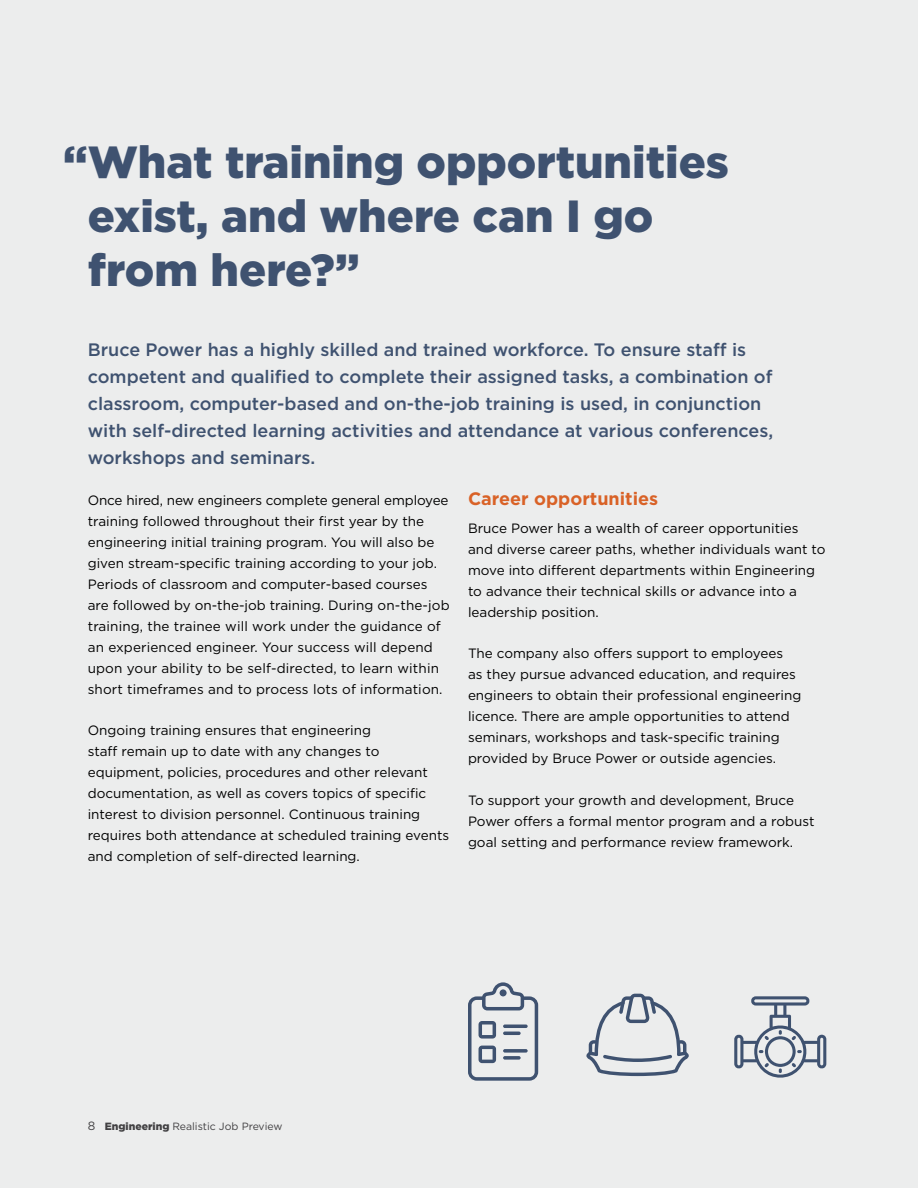
<style>
.page{position:relative;width:918px;height:1188px;background:#eceded}
.page>*{position:absolute;margin:0;border:0;box-sizing:border-box;transform-origin:0 0}
.t1{font:900 45px/54px "Gotham";color:#3f5270}
.Sans_Body{font:500 18px/27px "Gotham";color:#3f5270}
.t2{font:700 18px "Gotham";color:#d96227}
.Sans_Body-2{font:13.5px/21px "Gotham";color:#000}
.t3{font:10.5px "Gotham";color:#414042}
.s1{font-size:12px}
.s2{font-weight:900}
</style>
<div class="page">
<svg style="left:734px;top:996px;width:92px;height:82px"></svg>
<svg style="left:586px;top:994px;width:103px;height:82px"></svg>
<svg style="left:468px;top:982px;width:70px;height:99px"></svg>
<h2 class="t1" style="left:88px;top:134px;width:643px;text-indent:-25px">“What training opportunities exist, and where can I go from here?”</h2>
<p class="Sans_Body" style="left:88px;top:335px;width:687px">Bruce Power has a highly skilled and trained workforce. To ensure staff is competent and qualified to complete their assigned tasks, a combination of classroom, computer-based and on-the-job training is used, in conjunction with self-directed learning activities and attendance at various conferences, workshops and seminars.</p>
<p class="Sans_Body-2" style="left:88px;top:489px;width:364px">Once hired, new engineers complete general employee training followed throughout their first year by the engineering initial training program. You will also be given stream-specific training according to your job.<br>Periods of classroom and computer-based courses are followed by on-the-job training. During on-the-job training, the trainee will work under the guidance of an experienced engineer. Your success will depend upon your ability to be self-directed, to learn within short timeframes and to process lots of information.</p>
<p class="Sans_Body-2" style="left:88px;top:719px;width:363px">Ongoing training ensures that engineering<br>staff remain up to date with any changes to equipment, policies, procedures and other relevant documentation, as well as covers topics of specific interest to division personnel. Continuous training requires both attendance at scheduled training events and completion of self-directed learning.</p>
<h3 class="t2" style="left:468px;top:487px;width:192px">Career opportunities</h3>
<p class="Sans_Body-2" style="left:468px;top:518px;width:359px">Bruce Power has a wealth of career opportunities and diverse career paths, whether individuals want to move into different departments within Engineering to advance their technical skills or advance into a leadership position.</p>
<p class="Sans_Body-2" style="left:468px;top:643px;width:335px">The company also offers support to employees<br>as they pursue advanced education, and requires engineers to obtain their professional engineering licence. There are ample opportunities to attend seminars, workshops and task-specific training provided by Bruce Power or outside agencies.</p>
<p class="Sans_Body-2" style="left:468px;top:789px;width:348px">To support your growth and development, Bruce<br>Power offers a formal mentor program and a robust goal setting and performance review framework.</p>
<p class="t3" style="left:88px;top:1120px;width:196px"><span class="s1">8</span> <span class="s2">Engineering</span> Realistic Job Preview</p>
</div>
